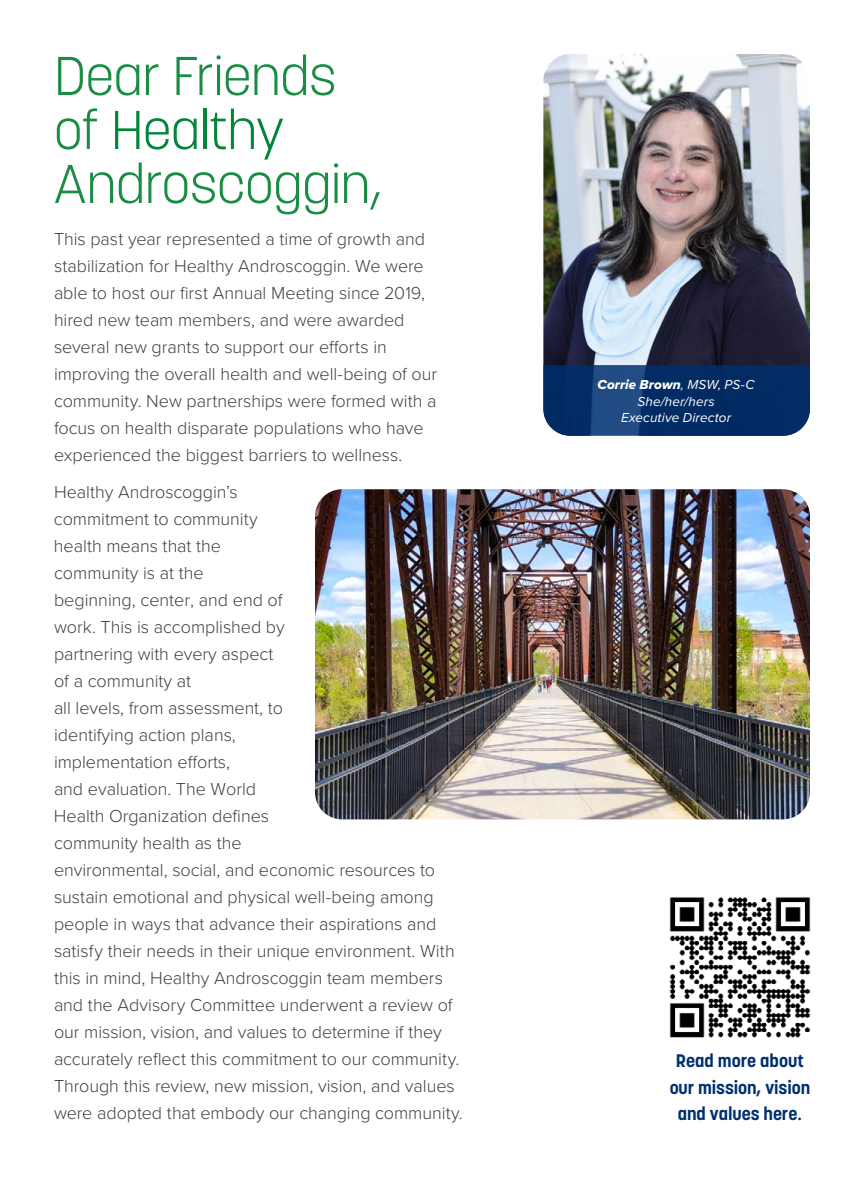
<style>
.page{position:relative;width:864px;height:1188px;background:#fff}
.page>*{position:absolute;margin:0;border:0;box-sizing:border-box;transform-origin:0 0}
.t1{font:300 54px/54px "Korolev";letter-spacing:-.01em;color:#1a8d45}
.t2{font:300 18px/27px "Proxima Nova";letter-spacing:-.005em;color:#414042}
.t3{font:700 18px/26.5px "Korolev";letter-spacing:-.005em;color:#002f6e;text-align:center}
.t4{font:italic 13.5px/16.5px "Proxima Nova";letter-spacing:.01em;color:#fff;text-align:center}
.t5{font:13.5px "Proxima Nova Extrabld It";letter-spacing:.01em;color:#fff}
.s1{color:#00853a}
.s2{font-family:"Proxima Nova";font-style:italic}
.s3{font-family:"Minion Pro"}
</style>
<div class="page">
<img style="left:543px;top:54px;width:267px;height:311px">
<img style="left:669px;top:897px;width:142px;height:141px">
<svg style="left:543px;top:365px;width:267px;height:71px;background:#0d346c"></svg>
<img style="left:315px;top:489px;width:495px;height:330px">
<h1 class="t1" style="left:54px;top:49px;width:329px">Dear Friends of <span class="s1">Healthy<br></span>Androscoggin,</h1>
<p class="t2" style="left:54px;top:225px;width:385px">This past year represented a time of growth and stabilization for Healthy Androscoggin. We were able to host our first Annual Meeting since 2019, hired new team members, and were awarded several new grants to support our efforts in improving the overall health and well-being of our community. New partnerships were formed with a focus on health disparate populations who have experienced the biggest barriers to wellness.</p>
<p class="t2" style="left:54px;top:478px;width:410px">Healthy Androscoggin’s<br>commitment to community<br>health means that the<br>community is at the<br>beginning, center, and end of<br>work. This is accomplished by<br>partnering with every aspect<br>of a community at<br>all levels, from assessment, to<br>identifying action plans,<br>implementation efforts,<br>and evaluation. The World<br>Health Organization defines<br>community health as the<br>environmental, social, and economic resources to sustain emotional and physical well-being among people in ways that advance their aspirations and satisfy their needs in their unique environment. With this in mind, Healthy Androscoggin team members and the Advisory Committee underwent a review of our mission, vision, and values to determine if they accurately reflect this commitment to our community.<br>Through this review, new mission, vision, and values were adopted that embody our changing community.</p>
<p class="t5" style="left:598px;top:375px;width:159px">Corrie Brown<span class="s2">, MSW, PS-C</span></p>
<p class="t4" style="left:621px;top:392px;width:112px">She/her/hers<br>Executive Director</p>
<p class="t3" style="left:670px;top:1047px;width:142px">Read more about our mission, vision and values here<span class="s3">.</span></p>
</div>
